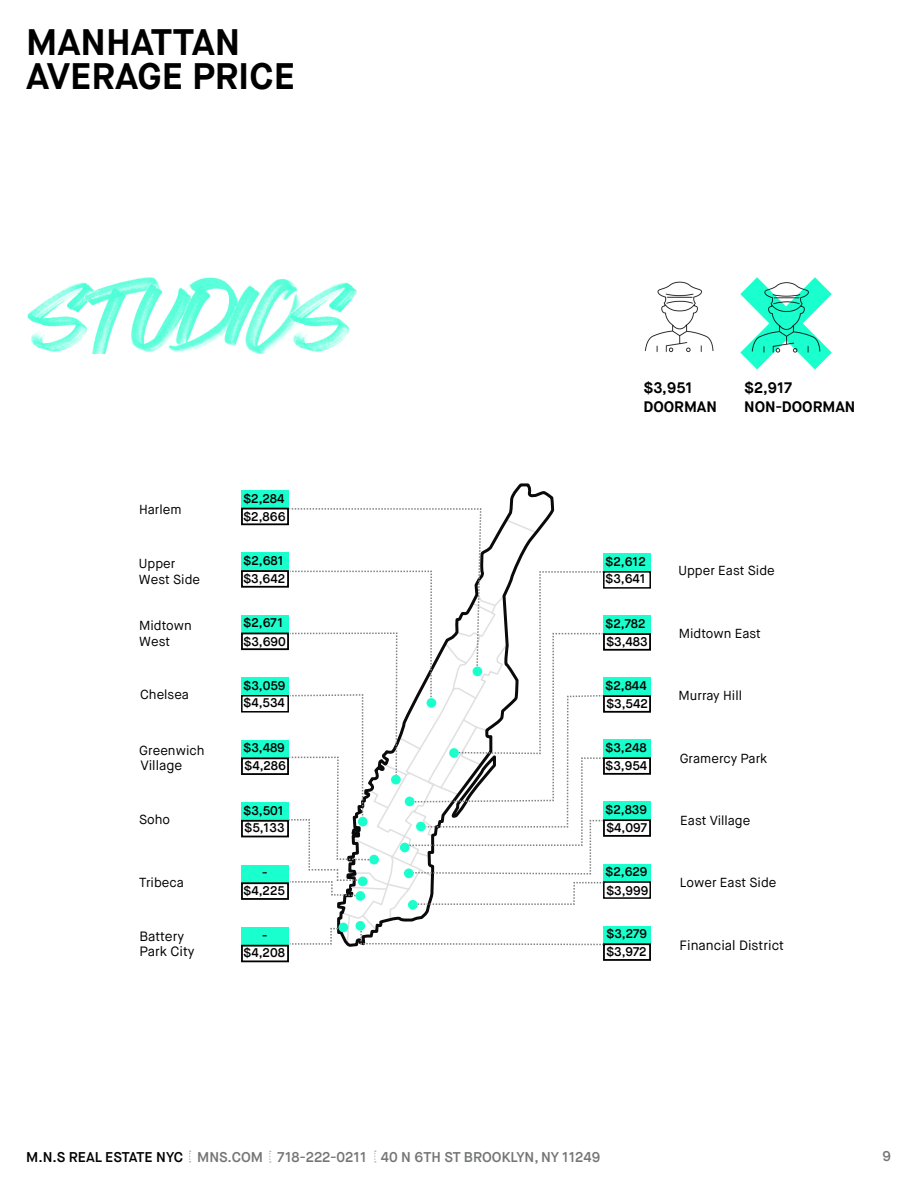
<style>
.page{position:relative;width:918px;height:1188px;background:#fff}
.page>*{position:absolute;margin:0;border:0;box-sizing:border-box;transform-origin:0 0}
.t1{font:700 36.9px "Maison Neue";color:#000}
.t2{font:700 15.15px "Maison Neue";color:#000}
.t3{font:600 14.1px "Maison Neue";color:#747575}
.t4{font:13.5px/15px "Maison Neue";color:#000}
.t5{font:13.05px/15.8px "Maison Neue";color:#000}
.t6{font:600 12.6px "Maison Neue";color:#000}
.s1{color:#000}
</style>
<div class="page">
<svg style="left:189px;top:1151px;width:2px;height:12px"></svg>
<svg style="left:269px;top:1151px;width:2px;height:12px"></svg>
<svg style="left:374px;top:1151px;width:2px;height:12px"></svg>
<img style="left:740px;top:277px;width:92px;height:93px">
<div style="left:603px;top:926px;width:48px;height:17px;background:#19ffcd"></div>
<div style="left:603px;top:943px;width:48px;height:18px;border:2px solid #000"></div>
<div style="left:603px;top:864px;width:48px;height:17px;background:#19ffcd"></div>
<div style="left:603px;top:881px;width:48px;height:18px;border:2px solid #000"></div>
<div style="left:603px;top:802px;width:48px;height:17px;background:#19ffcd"></div>
<div style="left:603px;top:819px;width:48px;height:18px;border:2px solid #000"></div>
<div style="left:603px;top:740px;width:48px;height:17px;background:#19ffcd"></div>
<div style="left:603px;top:757px;width:48px;height:18px;border:2px solid #000"></div>
<div style="left:603px;top:678px;width:48px;height:17px;background:#19ffcd"></div>
<div style="left:603px;top:695px;width:48px;height:18px;border:2px solid #000"></div>
<div style="left:603px;top:616px;width:48px;height:17px;background:#19ffcd"></div>
<div style="left:603px;top:633px;width:48px;height:18px;border:2px solid #000"></div>
<div style="left:603px;top:554px;width:48px;height:17px;background:#19ffcd"></div>
<div style="left:603px;top:571px;width:48px;height:18px;border:2px solid #000"></div>
<div style="left:241px;top:927px;width:48px;height:18px;background:#19ffcd"></div>
<div style="left:241px;top:945px;width:48px;height:17px;border:2px solid #000"></div>
<div style="left:241px;top:865px;width:48px;height:17px;background:#19ffcd"></div>
<div style="left:241px;top:882px;width:48px;height:18px;border:2px solid #000"></div>
<div style="left:241px;top:802px;width:48px;height:18px;background:#19ffcd"></div>
<div style="left:241px;top:820px;width:48px;height:17px;border:2px solid #000"></div>
<div style="left:241px;top:740px;width:48px;height:17px;background:#19ffcd"></div>
<div style="left:241px;top:757px;width:48px;height:18px;border:2px solid #000"></div>
<div style="left:241px;top:677px;width:48px;height:18px;background:#19ffcd"></div>
<div style="left:241px;top:695px;width:48px;height:18px;border:2px solid #000"></div>
<div style="left:241px;top:615px;width:48px;height:18px;background:#19ffcd"></div>
<div style="left:241px;top:633px;width:48px;height:17px;border:2px solid #000"></div>
<div style="left:241px;top:553px;width:48px;height:17px;background:#19ffcd"></div>
<div style="left:241px;top:570px;width:48px;height:18px;border:2px solid #000"></div>
<div style="left:241px;top:490px;width:48px;height:18px;background:#19ffcd"></div>
<div style="left:241px;top:508px;width:48px;height:17px;border:2px solid #000"></div>
<svg style="left:288px;top:507px;width:317px;height:439px"></svg>
<div style="left:355px;top:921px;width:10px;height:10px;background:#1affcc;border-radius:50%"></div>
<div style="left:339px;top:923px;width:9px;height:9px;background:#1affcc;border-radius:50%"></div>
<img style="left:28px;top:277px;width:725px;height:76px">
<p class="t1" style="left:26px;top:19px;width:216px">MANHATTAN</p>
<p class="t1" style="left:26px;top:53px;width:270px">AVERAGE PRICE</p>
<p class="t5" style="left:139px;top:502px;width:44px">Harlem</p>
<p class="t5" style="left:139px;top:556px;width:63px">Upper<br>West Side</p>
<p class="t5" style="left:139px;top:618px;width:54px">Midtown<br>West</p>
<p class="t6" style="left:243px;top:491px;width:43px">$2,284</p>
<p class="t6" style="left:243px;top:509px;width:44px">$2,866</p>
<p class="t6" style="left:243px;top:553px;width:42px">$2,681</p>
<p class="t6" style="left:243px;top:570px;width:44px">$3,642</p>
<p class="t6" style="left:243px;top:615px;width:42px">$2,671</p>
<p class="t6" style="left:243px;top:633px;width:44px">$3,690</p>
<p class="t2" style="left:643px;top:378px;width:51px">$3,951</p>
<p class="t2" style="left:643px;top:397px;width:75px">DOORMAN</p>
<p class="t2" style="left:744px;top:378px;width:49px">$2,917</p>
<p class="t2" style="left:744px;top:397px;width:113px">NON-DOORMAN</p>
<p class="t6" style="left:605px;top:554px;width:42px">$2,612</p>
<p class="t6" style="left:605px;top:571px;width:42px">$3,641</p>
<p class="t6" style="left:605px;top:616px;width:42px">$2,782</p>
<p class="t6" style="left:606px;top:633px;width:43px">$3,483</p>
<p class="t5" style="left:678px;top:563px;width:98px">Upper East Side</p>
<p class="t5" style="left:679px;top:625px;width:84px">Midtown East</p>
<p class="t6" style="left:243px;top:678px;width:44px">$3,059</p>
<p class="t6" style="left:243px;top:695px;width:43px">$4,534</p>
<p class="t6" style="left:605px;top:678px;width:43px">$2,844</p>
<p class="t6" style="left:606px;top:695px;width:43px">$3,542</p>
<p class="t5" style="left:140px;top:687px;width:50px">Chelsea</p>
<p class="t5" style="left:679px;top:688px;width:65px">Murray Hill</p>
<p class="t5" style="left:139px;top:743px;width:67px">Greenwich</p>
<p class="t4" style="left:141px;top:758px;width:43px">Village</p>
<p class="t6" style="left:243px;top:740px;width:43px">$3,489</p>
<p class="t6" style="left:244px;top:758px;width:44px">$4,286</p>
<p class="t6" style="left:605px;top:740px;width:43px">$3,248</p>
<p class="t6" style="left:605px;top:757px;width:44px">$3,954</p>
<p class="t5" style="left:680px;top:750px;width:89px">Gramercy Park</p>
<p class="t5" style="left:139px;top:812px;width:33px">Soho</p>
<p class="t6" style="left:243px;top:802px;width:42px">$3,501</p>
<p class="t6" style="left:244px;top:820px;width:42px">$5,133</p>
<p class="t6" style="left:605px;top:802px;width:44px">$2,839</p>
<p class="t6" style="left:606px;top:820px;width:42px">$4,097</p>
<p class="t5" style="left:680px;top:812px;width:72px">East Village</p>
<p class="t5" style="left:139px;top:875px;width:46px">Tribeca</p>
<p class="t6" style="left:262px;top:865px;width:7px">-</p>
<p class="t6" style="left:243px;top:882px;width:43px">$4,225</p>
<p class="t6" style="left:605px;top:864px;width:44px">$2,629</p>
<p class="t6" style="left:606px;top:882px;width:44px">$3,999</p>
<p class="t5" style="left:680px;top:875px;width:98px">Lower East Side</p>
<p class="t6" style="left:606px;top:926px;width:42px">$3,279</p>
<p class="t6" style="left:606px;top:944px;width:42px">$3,972</p>
<p class="t4" style="left:140px;top:929px;width:57px">Battery<br>Park City</p>
<p class="t4" style="left:680px;top:938px;width:106px">Financial District</p>
<p class="t6" style="left:262px;top:927px;width:7px">-</p>
<p class="t6" style="left:243px;top:945px;width:43px">$4,208</p>
<p class="t5" style="left:680px;top:938px;width:95px">Finacial District</p>
<p class="t3" style="left:26px;top:1148px;width:576px"><span class="s1">M.N.S REAL ESTATE NYC</span> MNS.COM 718-222-0211 40 N 6TH ST BROOKLYN, NY 11249</p>
<p class="t3" style="left:882px;top:1148px;width:10px">9</p>
</div>
